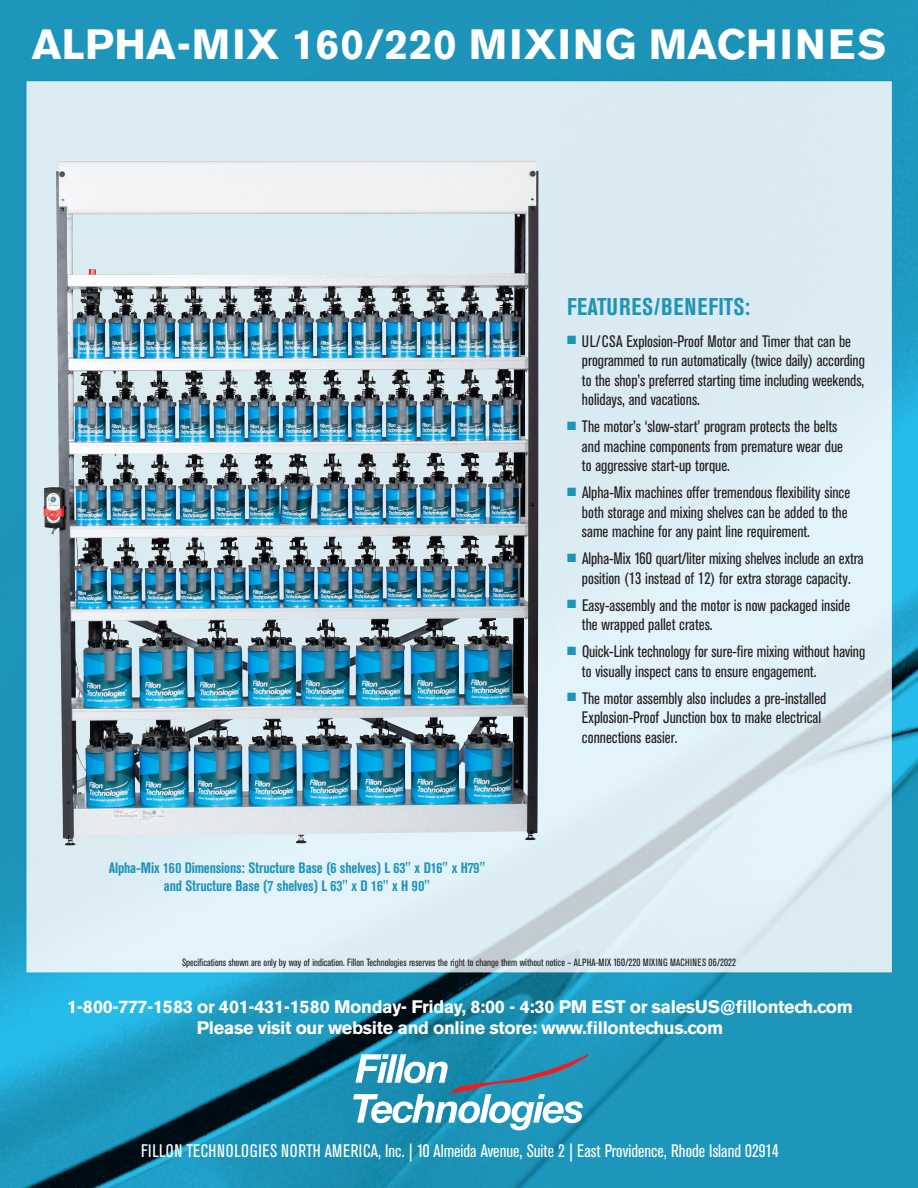
<style>
.page{position:relative;width:918px;height:1188px;background:#fff}
.page>*{position:absolute;margin:0;border:0;box-sizing:border-box;transform-origin:0 0}
.t1{font:700 42px "Akzidenz Grotesk BE";letter-spacing:.03em;color:#fff}
.t2{font:700 condensed 24px "Akzidenz Grotesk BE";letter-spacing:.025em;color:#1e94ba}
.t3{font:700 18px "Akzidenz Grotesk BE";letter-spacing:-.02em;color:#fff}
.t4{font:condensed 18px "Akzidenz Grotesk BE";color:#fff}
.t5{font:condensed 16.5px/19.5px "Akzidenz Grotesk BE";color:#231f20}
.t6{font:700 condensed 15px/18px "Akzidenz Grotesk BE";letter-spacing:-.01em;color:#1e94ba;text-align:center}
.t7{font:condensed 10.5px "Akzidenz Grotesk BE";color:#231f20}
.s1{color:#1e94ba}
</style>
<div class="page">
<img style="left:0;top:0;width:918px;height:1188px">
<svg style="left:353px;top:1054px;width:236px;height:76px"></svg>
<img style="left:43px;top:160px;width:496px;height:686px">
<p class="t1" style="left:32px;top:20px;width:856px">ALPHA-MIX 160/220 MIXING MACHINES</p>
<p class="t6" style="left:109px;top:859px;width:378px">Alpha-Mix 160 Dimensions: Structure Base (6 shelves) L 63" x D16" x H79" and Structure Base (7 shelves) L 63" x D 16" x H 90"</p>
<p class="t2" style="left:567px;top:293px;width:185px">FEATURES/BENEFITS:</p>
<p class="t5" style="left:582px;top:331px;width:284px;text-indent:-15px"><span class="s1">■</span> UL/CSA Explosion-Proof Motor and Timer that can be programmed to run automatically (twice daily) according to the shop’s preferred starting time including weekends, holidays, and vacations.</p>
<p class="t5" style="left:582px;top:417px;width:263px;text-indent:-15px"><span class="s1">■</span> The motor’s ‘slow-start’ program protects the belts and machine components from premature wear due to aggressive start-up torque.</p>
<p class="t5" style="left:582px;top:483px;width:270px;text-indent:-15px"><span class="s1">■</span> Alpha-Mix machines offer tremendous flexibility since both storage and mixing shelves can be added to the same machine for any paint line requirement.</p>
<p class="t5" style="left:567px;top:549px;width:298px;text-align:center"><span class="s1">■</span> Alpha-Mix 160 quart/liter mixing shelves include an extra position (13 instead of 12) for extra storage capacity.</p>
<p class="t5" style="left:582px;top:595px;width:270px;text-indent:-15px"><span class="s1">■</span> Easy-assembly and the motor is now packaged inside the wrapped pallet crates.</p>
<p class="t5" style="left:582px;top:642px;width:285px;text-indent:-15px"><span class="s1">■</span> Quick-Link technology for sure-fire mixing without having to visually inspect cans to ensure engagement.</p>
<p class="t5" style="left:582px;top:688px;width:246px;text-indent:-15px"><span class="s1">■</span> The motor assembly also includes a pre-installed<br>Explosion-Proof Junction box to make electrical connections easier.</p>
<p class="t7" style="left:182px;top:957px;width:555px">Specifications shown are only by way of indication. Fillon Technologies reserves the right to change them without notice – ALPHA-MIX 160/220 MIXING MACHINES 06/2022</p>
<p class="t3" style="left:67px;top:996px;width:787px">1-800-777-1583 or 401-431-1580 Monday- Friday, 8:00 - 4:30 PM EST or salesUS@fillontech.com</p>
<p class="t3" style="left:197px;top:1017px;width:528px">Please visit our website and online store: www.fillontechus.com</p>
<p class="t4" style="left:141px;top:1141px;width:639px">FILLON TECHNOLOGIES NORTH AMERICA, Inc. | 10 Almeida Avenue, Suite 2 | East Providence, Rhode Island 02914</p>
</div>
